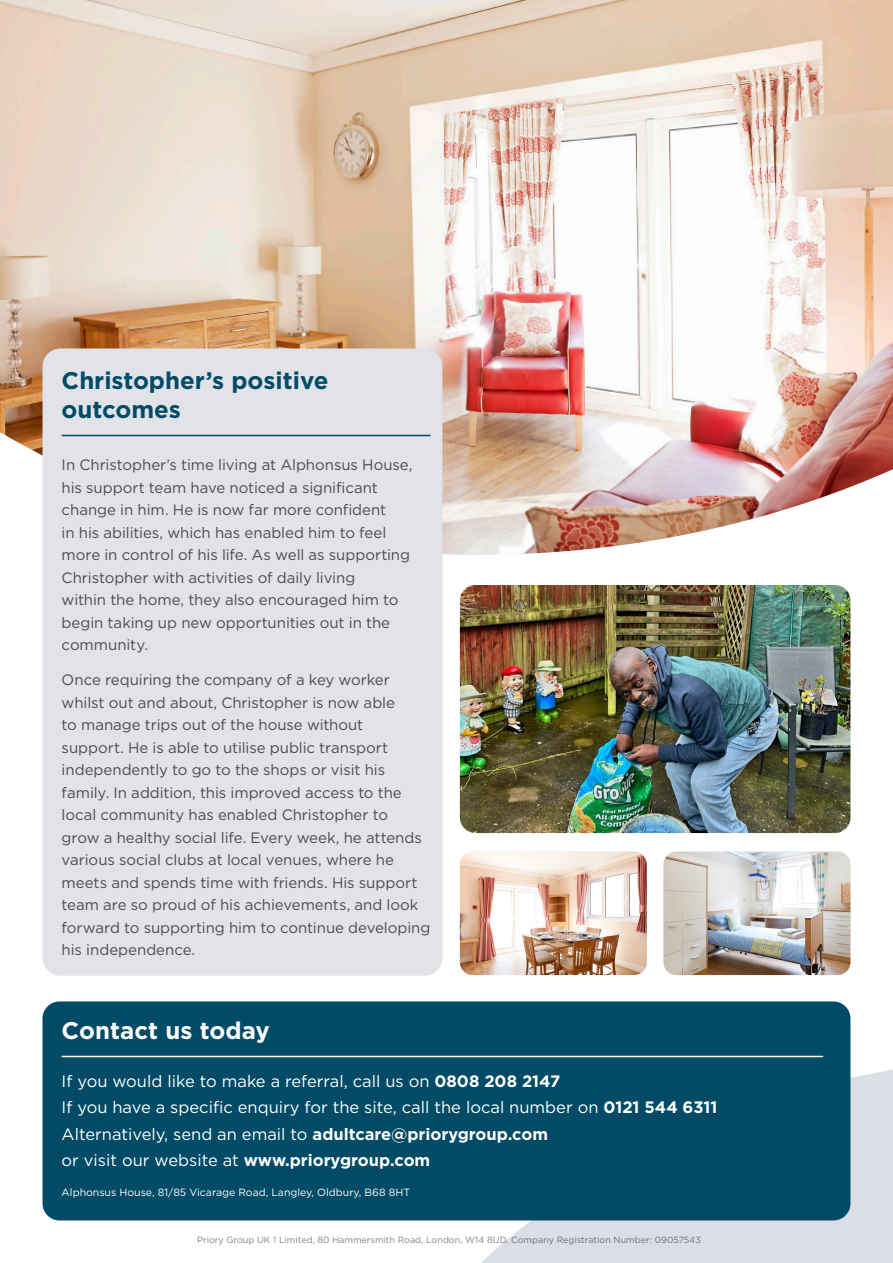
<style>
.page{position:relative;width:893px;height:1263px;background:#fff}
.page>*{position:absolute;margin:0;border:0;box-sizing:border-box;transform-origin:0 0}
.t1{font:700 24px/28.8px "Gotham";color:#014b67}
.t2{font:700 24px "Gotham";color:#fff}
.t3{font:16.5px "Gotham";color:#fff}
.t4{font:15px/22.5px "Gotham";letter-spacing:-.005em;color:#4b4c4d}
.t5{font:10.5px "Gotham";color:#fff}
.t6{font:9px "Gotham";color:#808285}
.s1{font-weight:700}
</style>
<div class="page">
<svg style="left:309px;top:1037px;width:584px;height:226px;fill:#dadee5"></svg>
<img style="left:0;top:0;width:893px;height:563px">
<div style="left:43px;top:348px;width:399px;height:628px;background:#e1e3e8;border-radius:18px"></div>
<hr style="left:62px;top:435px;width:369px;height:1px;background:#014b67">
<img style="left:460px;top:585px;width:390px;height:248px">
<div style="left:43px;top:1001px;width:807px;height:219px;background:#014b67;border-radius:17px"></div>
<hr style="left:62px;top:1056px;width:761px;height:1px;background:#fff">
<img style="left:663px;top:852px;width:187px;height:123px">
<img style="left:460px;top:852px;width:187px;height:123px">
<p class="t1" style="left:62px;top:366px;width:268px">Christopher’s positive outcomes</p>
<p class="t4" style="left:62px;top:453px;width:352px">In Christopher’s time living at Alphonsus House, his support team have noticed a significant change in him. He is now far more confident<br>in his abilities, which has enabled him to feel more in control of his life. As well as supporting Christopher with activities of daily living<br>within the home, they also encouraged him to begin taking up new opportunities out in the community.</p>
<p class="t4" style="left:62px;top:668px;width:370px">Once requiring the company of a key worker whilst out and about, Christopher is now able<br>to manage trips out of the house without<br>support. He is able to utilise public transport independently to go to the shops or visit his family. In addition, this improved access to the local community has enabled Christopher to<br>grow a healthy social life. Every week, he attends various social clubs at local venues, where he meets and spends time with friends. His support team are so proud of his achievements, and look forward to supporting him to continue developing his independence.</p>
<p class="t2" style="left:62px;top:1014px;width:210px">Contact us today</p>
<p class="t3" style="left:62px;top:1070px;width:500px">If you would like to make a referral, call us on <span class="s1">0808 208 2147</span></p>
<p class="t3" style="left:62px;top:1097px;width:657px">If you have a specific enquiry for the site, call the local number on <span class="s1">0121 544 6311</span></p>
<p class="t3" style="left:62px;top:1123px;width:488px">Alternatively, send an email to <span class="s1">adultcare@priorygroup.com</span></p>
<p class="t3" style="left:62px;top:1150px;width:370px">or visit our website at <span class="s1">www.priorygroup.com</span></p>
<p class="t5" style="left:62px;top:1185px;width:350px">Alphonsus House, 81/85 Vicarage Road, Langley, Oldbury, B68 8HT</p>
<p class="t6" style="left:197px;top:1234px;width:505px">Priory Group UK 1 Limited, 80 Hammersmith Road, London, W14 8UD. Company Registration Number: 09057543</p>
</div>
